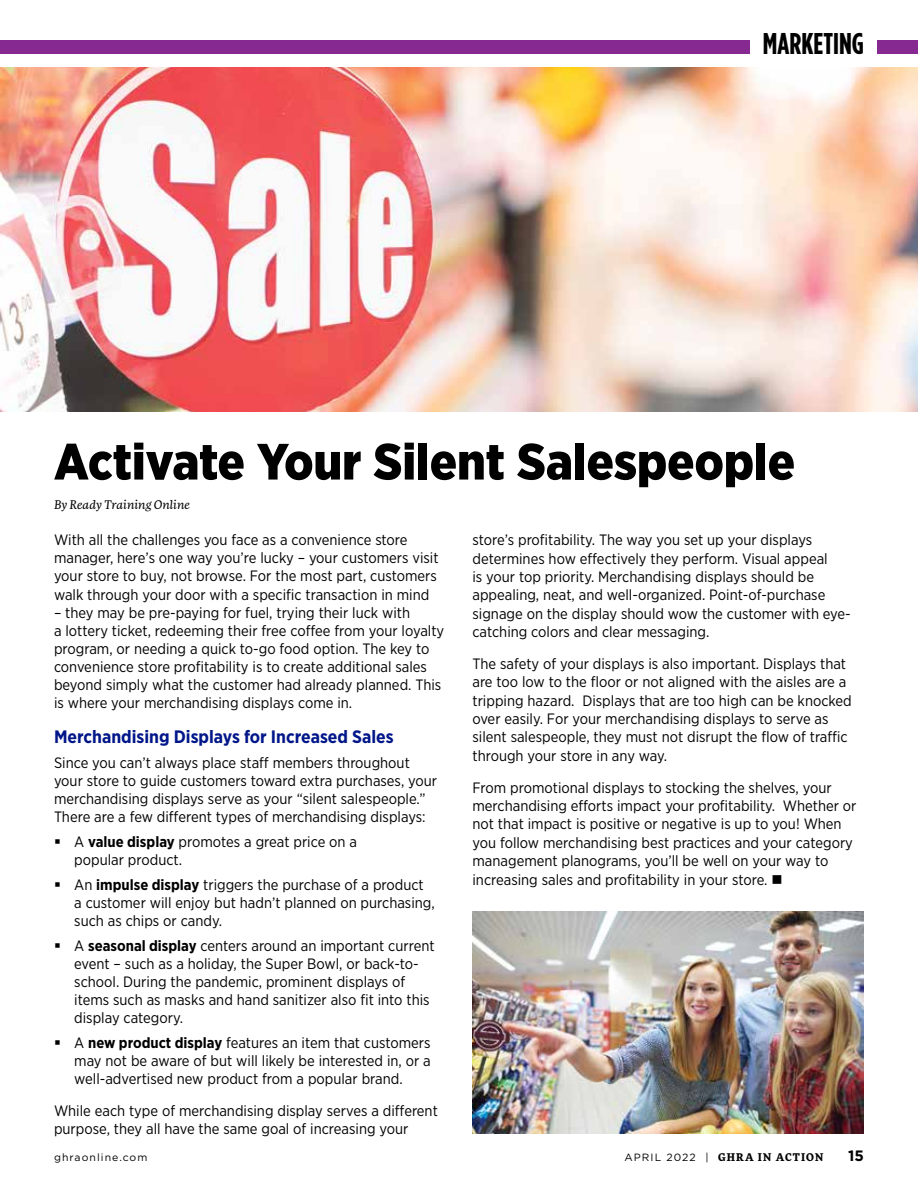
<style>
.page{position:relative;width:918px;height:1188px;background:#fff}
.page>*{position:absolute;margin:0;border:0;box-sizing:border-box;transform-origin:0 0}
.t1{font:900 51px "Gotham Narrow";color:#000}
.t2{font:700 30px "Gotham Condensed";color:#000}
.t3{font:700 18px "Gotham Narrow";color:#001689}
.t4{font:15px/18.1px "Gotham Narrow";color:#000}
.t5{font:700 15px "Gotham";color:#000}
.t6{font:italic 12px "More Pro";color:#000}
.t7{font:700 10.5px "More Pro";letter-spacing:.11em;color:#000}
.t8{font:10.5px "Gotham";letter-spacing:.1em;color:#000}
.s1{font-weight:700}
.s2{font-family:"Gotham";font-weight:400}
</style>
<div class="page">
<div style="left:878px;top:40px;width:40px;height:14px;background:#862990"></div>
<div style="left:0;top:40px;width:749px;height:14px;background:#862990"></div>
<img style="left:0;top:68px;width:918px;height:344px">
<img style="left:472px;top:911px;width:392px;height:223px">
<h2 class="t2" style="left:763px;top:27px;width:103px">MARKETING</h2>
<h1 class="t1" style="left:54px;top:428px;width:743px">Activate Your Silent Salespeople</h1>
<p class="t6" style="left:54px;top:497px;width:137px">By Ready Training Online</p>
<p class="t4" style="left:54px;top:531px;width:386px">With all the challenges you face as a convenience store manager, here’s one way you’re lucky – your customers visit your store to buy, not browse. For the most part, customers walk through your door with a specific transaction in mind</p>
<p class="t4" style="left:54px;top:603px;width:392px">– they may be pre-paying for fuel, trying their luck with<br>a lottery ticket, redeeming their free coffee from your loyalty program, or needing a quick to-go food option. The key to convenience store profitability is to create additional sales beyond simply what the customer had already planned. This is where your merchandising displays come in.</p>
<p class="t3" style="left:54px;top:725px;width:341px">Merchandising Displays for Increased Sales</p>
<p class="t4" style="left:54px;top:753px;width:385px">Since you can’t always place staff members throughout your store to guide customers toward extra purchases, your merchandising displays serve as your “silent salespeople.” There are a few different types of merchandising displays:</p>
<p class="t4" style="left:74px;top:832px;width:284px">A <span class="s1">value display</span> promotes a great price on a popular product.</p>
<p class="t4" style="left:74px;top:875px;width:362px">An <span class="s1">impulse display</span> triggers the purchase of a product a customer will enjoy but hadn’t planned on purchasing, such as chips or candy.</p>
<p class="t4" style="left:74px;top:936px;width:362px">A <span class="s1">seasonal display</span> centers around an important current event – such as a holiday, the Super Bowl, or back-to&shy;school. During the pandemic, prominent displays of items such as masks and hand sanitizer also fit into this display category.</p>
<p class="t4" style="left:74px;top:1034px;width:358px;text-align:justify">A <span class="s1">new product display</span> features an item that customers may not be aware of but will likely be interested in, or a well-advertised new product from a popular brand.</p>
<p class="t4" style="left:54px;top:1101px;width:385px">While each type of merchandising display serves a different purpose, they all have the same goal of increasing your</p>
<p class="t4" style="left:472px;top:531px;width:380px">store’s profitability. The way you set up your displays determines how effectively they perform. Visual appeal<br>is your top priority. Merchandising displays should be appealing, neat, and well-organized. Point-of-purchase signage on the display should wow the customer with eye&shy;catching colors and clear messaging.</p>
<p class="t4" style="left:472px;top:654px;width:381px">The safety of your displays is also important. Displays that are too low to the floor or not aligned with the aisles are a tripping hazard. Displays that are too high can be knocked over easily. For your merchandising displays to serve as silent salespeople, they must not disrupt the flow of traffic through your store in any way.</p>
<p class="t4" style="left:472px;top:778px;width:386px">From promotional displays to stocking the shelves, your merchandising efforts impact your profitability. Whether or not that impact is positive or negative is up to you! When you follow merchandising best practices and your category management planograms, you’ll be well on your way to increasing sales and profitability in your store. ■</p>
<p class="t8" style="left:54px;top:1151px;width:95px">ghraonline.com</p>
<p class="t7" style="left:625px;top:1149px;width:200px"><span class="s2">APRIL 2022 |</span> GHRA IN ACTION</p>
<p class="t5" style="left:848px;top:1147px;width:17px">15</p>
</div>
